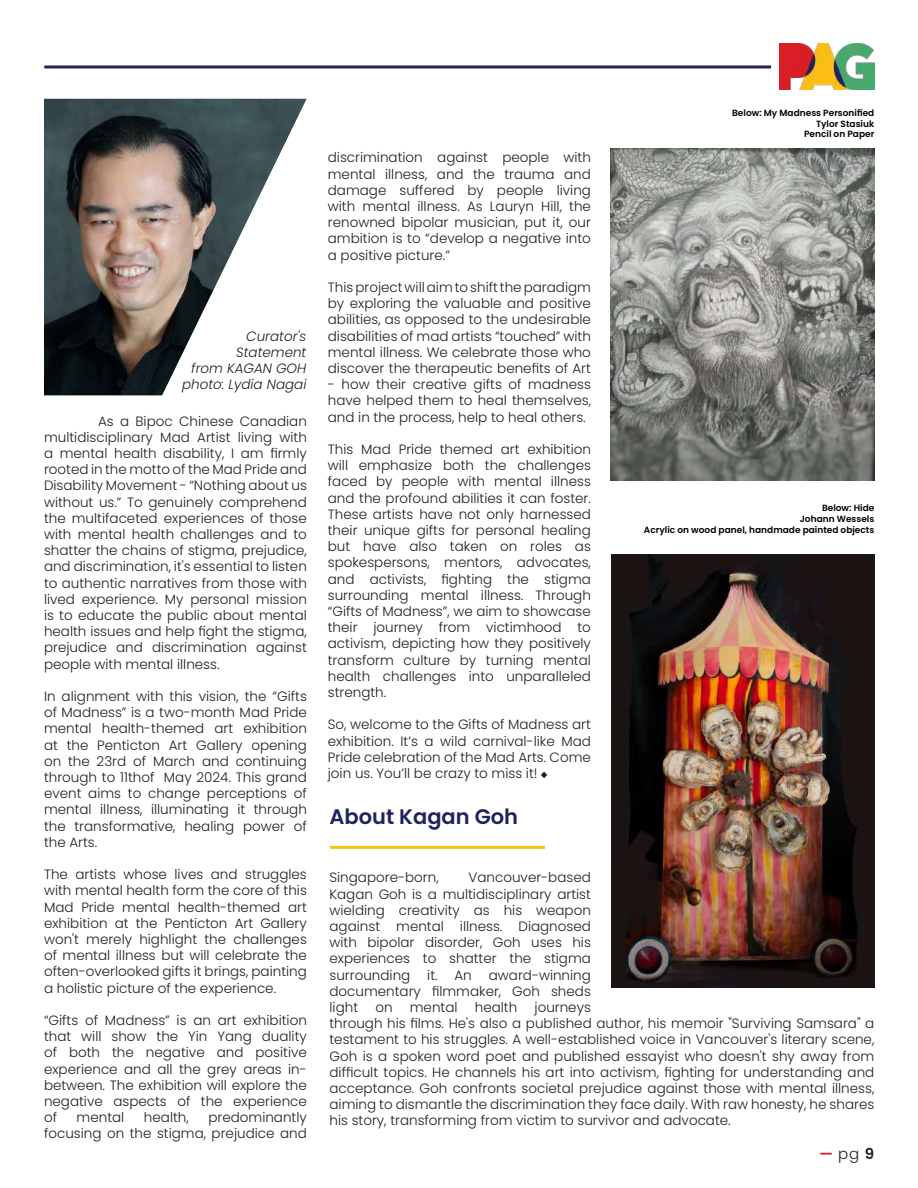
<style>
.page{position:relative;width:918px;height:1188px;background:#fff}
.page>*{position:absolute;margin:0;border:0;box-sizing:border-box;transform-origin:0 0}
.t1{font:600 21px "Poppins";color:#20235d}
.t2{font:300 15px "Poppins";color:#231f20}
.t3{font:300 13.5px/16.2px "Poppins";color:#231f20;text-align:justify}
.t4{font:italic 300 13.5px/16.2px "Poppins";color:#231f20;text-align:right}
.t5{font:600 9px/10.8px "Poppins";color:#000;text-align:right}
.s1{font-family:"Anonymous Pro";font-weight:700}
.s2{font-weight:600;color:#da1f2b}
.s3{font-weight:600}
</style>
<div class="page">
<img style="left:780px;top:43px;width:94px;height:46px">
<hr style="left:44px;top:65px;width:727px;height:3px;background:#242458">
<hr style="left:330px;top:846px;width:215px;height:3px;background:#fdbe15">
<img style="left:611px;top:148px;width:263px;height:332px">
<img style="left:611px;top:554px;width:263px;height:434px">
<img style="left:44px;top:99px;width:262px;height:296px">
<p class="t4" style="left:182px;top:328px;width:126px">Curator's<br>Statement<br>from KAGAN GOH photo: Lydia Nagai</p>
<p class="t3" style="left:44px;top:413px;width:264px;text-indent:54px">As a Bipoc Chinese Canadian multidisciplinary Mad Artist living with a mental health disability, I am firmly rooted in the motto of the Mad Pride and Disability Movement - “Nothing about us without us.” To genuinely comprehend the multifaceted experiences of those with mental health challenges and to shatter the chains of stigma, prejudice, and discrimination, it's essential to listen to authentic narratives from those with lived experience. My personal mission is to educate the public about mental health issues and help fight the stigma, prejudice and discrimination against people with mental illness.</p>
<p class="t3" style="left:44px;top:688px;width:264px">In alignment with this vision, the “Gifts of Madness” is a two-month Mad Pride mental health-themed art exhibition at the Penticton Art Gallery opening on the 23rd of March and continuing through to 11thof May 2024. This grand event aims to change perceptions of mental illness, illuminating it through the transformative, healing power of the Arts.</p>
<p class="t3" style="left:44px;top:866px;width:264px">The artists whose lives and struggles with mental health form the core of this Mad Pride mental health-themed art exhibition at the Penticton Art Gallery won't merely highlight the challenges of mental illness but will celebrate the often-overlooked gifts it brings, painting a holistic picture of the experience.</p>
<p class="t3" style="left:44px;top:1012px;width:264px">“Gifts of Madness” is an art exhibition that will show the Yin Yang duality of both the negative and positive experience and all the grey areas in&shy;between. The exhibition will explore the negative aspects of the experience of</p>
<p class="t3" style="left:44px;top:1109px;width:264px;text-align:right">predominantly<br>focusing on the stigma, prejudice and</p>
<p class="t3" style="left:77px;top:1109px;width:49px">mental</p>
<p class="t3" style="left:144px;top:1109px;width:46px">health,</p>
<p class="t3" style="left:328px;top:150px;width:265px">discrimination against people with mental illness, and the trauma and damage suffered by people living with mental illness. As Lauryn Hill, the renowned bipolar musician, put it, our ambition is to “develop a negative into a positive picture.”</p>
<p class="t3" style="left:328px;top:279px;width:265px">This project will aim to shift the paradigm by exploring the valuable and positive abilities, as opposed to the undesirable disabilities of mad artists “touched” with mental illness. We celebrate those who discover the therapeutic benefits of Art</p>
<p class="t3" style="left:328px;top:376px;width:265px">- how their creative gifts of madness have helped them to heal themselves, and in the process, help to heal others.</p>
<p class="t3" style="left:328px;top:441px;width:265px">This Mad Pride themed art exhibition will emphasize both the challenges faced by people with mental illness and the profound abilities it can foster.<br>These artists have not only harnessed their unique gifts for personal healing but have also taken on roles as spokespersons, mentors, advocates, and activists, fighting the stigma surrounding mental illness. Through “Gifts of Madness”, we aim to showcase their journey from victimhood to activism, depicting how they positively transform culture by turning mental health challenges into unparalleled strength.</p>
<p class="t3" style="left:328px;top:717px;width:265px">So, welcome to the Gifts of Madness art exhibition. It’s a wild carnival-like Mad Pride celebration of the Mad Arts. Come join us. You’ll be crazy to miss it! <span class="s1">◆</span></p>
<h1 class="t1" style="left:330px;top:805px;width:190px">About Kagan Goh</h1>
<p class="t5" style="left:732px;top:107px;width:144px">Below: My Madness Personified<br>Tylor Stasiuk<br>Pencil on Paper</p>
<p class="t5" style="left:644px;top:503px;width:232px">Below: Hide<br>Johann Wessels<br>Acrylic on wood panel, handmade painted objects</p>
<p class="t3" style="left:330px;top:870px;width:111px">Singapore-born,</p>
<p class="t3" style="left:330px;top:870px;width:263px;text-indent:139px">Vancouver-based Kagan Goh is a multidisciplinary artist wielding creativity as his weapon against mental illness. Diagnosed with bipolar disorder, Goh uses his experiences to shatter the stigma surrounding</p>
<p class="t3" style="left:330px;top:967px;width:263px;text-indent:159px">award-winning documentary filmmaker, Goh sheds light</p>
<p class="t3" style="left:427px;top:967px;width:46px">it. An</p>
<p class="t3" style="left:330px;top:999px;width:546px;text-align:left;text-indent:205px">journeys<br>through his films. He's also a published author, his memoir "Surviving Samsara" a testament to his struggles. A well-established voice in Vancouver's literary scene, Goh is a spoken word poet and published essayist who doesn't shy away from difficult topics. He channels his art into activism, fighting for understanding and acceptance. Goh confronts societal prejudice against those with mental illness, aiming to dismantle the discrimination they face daily. With raw honesty, he shares his story, transforming from victim to survivor and advocate.</p>
<p class="t3" style="left:375px;top:999px;width:19px">on</p>
<p class="t3" style="left:410px;top:999px;width:49px">mental</p>
<p class="t3" style="left:475px;top:999px;width:44px">health</p>
<p class="t2" style="left:819px;top:1146px;width:56px"><span class="s2">—</span> pg <span class="s3">9</span></p>
</div>
